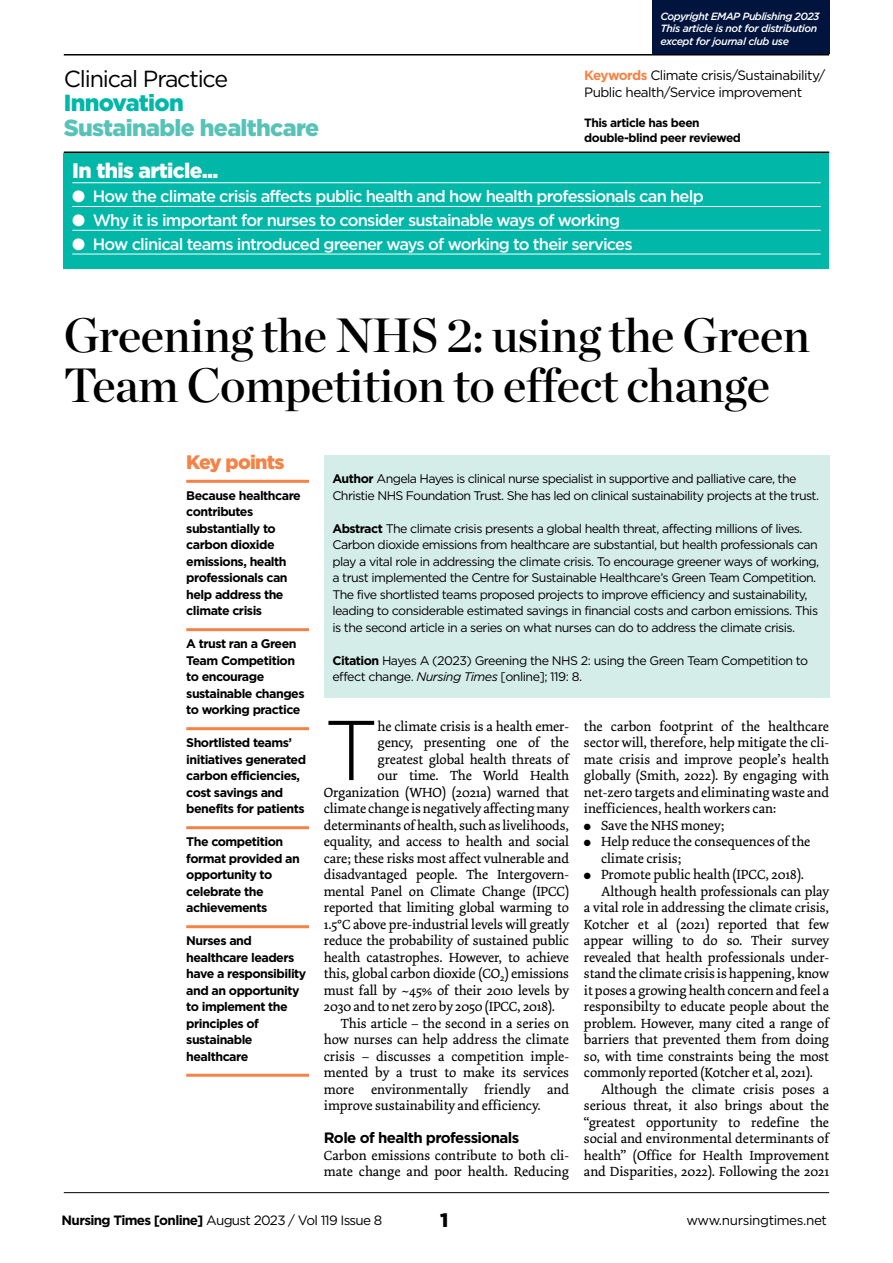
<style>
.page{position:relative;width:893px;height:1263px;background:#fff}
.page>*{position:absolute;margin:0;border:0;box-sizing:border-box;transform-origin:0 0}
.t1{font:300 84.6px "Gotham";color:#000}
.t2{font:48px/49.5px "Chronicle Display Semi";letter-spacing:-.01em;color:#000}
.t3{font:900 23.25px "Gotham";letter-spacing:-.03em;color:#57c3b7}
.t4{font:23.25px "Gotham";letter-spacing:-.05em;color:#000}
.t5{font:900 23.25px "Gotham";letter-spacing:-.03em;color:#00b7a8}
.t6{font:900 21px "Gotham";letter-spacing:-.03em;color:#fff}
.t7{font:900 19.5px "Gotham";letter-spacing:-.04em;color:#f58345}
.t8{font:900 19.5px "Gotham";color:#000}
.t9{font:500 16.5px "Gotham";letter-spacing:-.05em;color:#fff}
.t10{font:700 15px "Gotham";letter-spacing:-.04em;color:#000}
.t11{font:13.95px/16.5px "Dolly Pro";letter-spacing:-.01em;color:#000}
.t12{font:13.5px/16.5px "Gotham";letter-spacing:-.04em;color:#000}
.t13{font:12.45px/16.5px "Gotham";letter-spacing:-.045em;color:#000}
.t14{font:700 12.45px/16.5px "Gotham";letter-spacing:-.04em;color:#000}
.t15{font:700 12px/14.2px "Gotham";letter-spacing:-.04em;color:#000}
.t16{font:italic 500 10.5px/12.8px "Gotham";letter-spacing:-.04em;color:#fff}
.s1{font-weight:700;color:#f58345}
.s2{font-weight:700}
.s3{font-style:italic}
</style>
<div class="page">
<div style="left:652px;top:0;width:177px;height:54px;background:#00143e"></div>
<hr style="left:64px;top:152px;width:765px;height:1px;background:#000">
<hr style="left:64px;top:54px;width:765px;height:2px;background:#000">
<hr style="left:64px;top:1192px;width:765px;height:1px;background:#000">
<hr style="left:186px;top:480px;width:123px;height:3px;background:#f58345">
<hr style="left:186px;top:628px;width:123px;height:3px;background:#f58345">
<hr style="left:186px;top:727px;width:123px;height:3px;background:#f58345">
<hr style="left:186px;top:826px;width:123px;height:3px;background:#f58345">
<hr style="left:186px;top:925px;width:123px;height:3px;background:#f58345">
<hr style="left:186px;top:1074px;width:123px;height:3px;background:#f58345">
<div style="left:324px;top:455px;width:505px;height:243px;background:#d5ede9"></div>
<div style="left:64px;top:153px;width:765px;height:115px;background:#00b7a8"></div>
<hr style="left:72px;top:182px;width:749px;height:1px;background:#fff">
<hr style="left:72px;top:206px;width:749px;height:1px;background:#fff">
<hr style="left:72px;top:230px;width:749px;height:1px;background:#fff">
<hr style="left:72px;top:254px;width:749px;height:1px;background:#fff">
<h3 class="t4" style="left:64px;top:64px;width:166px">Clinical Practice</h3>
<h3 class="t5" style="left:64px;top:87px;width:122px">Innovation</h3>
<h3 class="t3" style="left:64px;top:112px;width:257px">Sustainable healthcare</h3>
<p class="t16" style="left:660px;top:9px;width:161px">Copyright EMAP Publishing 2023<br>This article is not for distribution except for journal club use</p>
<p class="t12" style="left:584px;top:67px;width:243px"><span class="s1">Keywords</span> Climate crisis/Sustainability/<br>Public health/Service improvement</p>
<p class="t15" style="left:584px;top:116px;width:158px">This article has been double-blind peer reviewed</p>
<h3 class="t6" style="left:72px;top:156px;width:148px">In this article...</h3>
<p class="t9" style="left:72px;top:185px;width:633px">● How the climate crisis affects public health and how health professionals can help</p>
<p class="t9" style="left:72px;top:209px;width:549px">● Why it is important for nurses to consider sustainable ways of working</p>
<p class="t9" style="left:72px;top:233px;width:562px">● How clinical teams introduced greener ways of working to their services</p>
<h2 class="t2" style="left:64px;top:307px;width:748px">Greening the NHS 2: using the Green<br>Team Competition to effect change</h2>
<h3 class="t7" style="left:186px;top:449px;width:100px">Key points</h3>
<p class="t14" style="left:186px;top:487px;width:116px">Because healthcare contributes substantially to carbon dioxide emissions, health professionals can help address the climate crisis</p>
<p class="t14" style="left:186px;top:635px;width:120px">A trust ran a Green<br>Team Competition to encourage sustainable changes to working practice</p>
<p class="t14" style="left:186px;top:734px;width:121px">Shortlisted teams’ initiatives generated carbon efficiencies, cost savings and benefits for patients</p>
<p class="t14" style="left:186px;top:833px;width:115px">The competition format provided an opportunity to celebrate the achievements</p>
<p class="t14" style="left:186px;top:932px;width:122px">Nurses and healthcare leaders have a responsibility and an opportunity to implement the principles of sustainable healthcare</p>
<p class="t13" style="left:332px;top:470px;width:488px"><span class="s2">Author</span> Angela Hayes is clinical nurse specialist in supportive and palliative care, the<br>Christie NHS Foundation Trust. She has led on clinical sustainability projects at the trust.</p>
<p class="t13" style="left:332px;top:520px;width:488px"><span class="s2">Abstract</span> The climate crisis presents a global health threat, affecting millions of lives.<br>Carbon dioxide emissions from healthcare are substantial, but health professionals can play a vital role in addressing the climate crisis. To encourage greener ways of working, a trust implemented the Centre for Sustainable Healthcare’s Green Team Competition.<br>The five shortlisted teams proposed projects to improve efficiency and sustainability, leading to considerable estimated savings in financial costs and carbon emissions. This is the second article in a series on what nurses can do to address the climate crisis.</p>
<p class="t13" style="left:332px;top:652px;width:477px"><span class="s2">Citation</span> Hayes A (2023) Greening the NHS 2: using the Green Team Competition to effect change. <span class="s3">Nursing Times</span> [online]; 119: 8.</p>
<h1 class="t1" style="left:324px;top:697px;width:56px">T</h1>
<p class="t11" style="left:378px;top:718px;width:193px">he climate crisis is a health emer-</p>
<p class="t11" style="left:378px;top:734px;width:193px">gency, presenting one of the</p>
<p class="t11" style="left:378px;top:751px;width:193px">greatest global health threats of</p>
<p class="t11" style="left:378px;top:767px;width:193px">our time. The World Health</p>
<p class="t11" style="left:324px;top:784px;width:247px">Organization (WHO) (2021a) warned that</p>
<p class="t11" style="left:324px;top:800px;width:247px">climate change is negatively affecting many</p>
<p class="t11" style="left:324px;top:817px;width:247px">determinants of health, such as livelihoods,</p>
<p class="t11" style="left:324px;top:833px;width:247px">equality, and access to health and social</p>
<p class="t11" style="left:324px;top:850px;width:247px">care; these risks most affect vulnerable and</p>
<p class="t11" style="left:324px;top:866px;width:247px">disadvantaged people. The Intergovern-</p>
<p class="t11" style="left:324px;top:883px;width:247px">mental Panel on Climate Change (IPCC)</p>
<p class="t11" style="left:324px;top:899px;width:247px">reported that limiting global warming to</p>
<p class="t11" style="left:324px;top:916px;width:247px">1.5°C above pre-industrial levels will greatly</p>
<p class="t11" style="left:324px;top:932px;width:247px">reduce the probability of sustained public</p>
<p class="t11" style="left:324px;top:949px;width:247px">health catastrophes. However, to achieve</p>
<p class="t11" style="left:324px;top:965px;width:247px">this, global carbon dioxide (CO<sub>2</sub>) emissions</p>
<p class="t11" style="left:324px;top:982px;width:247px">must fall by ~45% of their 2010 levels by</p>
<p class="t11" style="left:324px;top:998px;width:233px">2030 and to net zero by 2050 (IPCC, 2018).</p>
<p class="t11" style="left:341px;top:1015px;width:230px">This article – the second in a series on</p>
<p class="t11" style="left:324px;top:1031px;width:247px">how nurses can help address the climate</p>
<p class="t11" style="left:324px;top:1048px;width:247px">crisis – discusses a competition imple-</p>
<p class="t11" style="left:324px;top:1064px;width:247px">mented by a trust to make its services</p>
<p class="t11" style="left:324px;top:1081px;width:247px">more environmentally friendly and</p>
<p class="t11" style="left:324px;top:1097px;width:218px">improve sustainability and efficiency.</p>
<p class="t10" style="left:324px;top:1128px;width:197px">Role of health professionals</p>
<p class="t11" style="left:324px;top:1147px;width:247px">Carbon emissions contribute to both cli&shy;mate change and poor health. Reducing</p>
<p class="t11" style="left:584px;top:718px;width:247px;text-align:justify">the carbon footprint of the healthcare sector will, therefore, help mitigate the cli&shy;mate crisis and improve people’s health globally (Smith, 2022). By engaging with net-zero targets and eliminating waste and inefficiences, health workers can:</p>
<p class="t11" style="left:584px;top:817px;width:142px">● Save the NHS money;</p>
<p class="t11" style="left:601px;top:833px;width:211px;text-indent:-17px">● Help reduce the consequences of the climate crisis;</p>
<p class="t11" style="left:584px;top:866px;width:222px">● Promote public health (IPCC, 2018).</p>
<p class="t11" style="left:601px;top:883px;width:230px">Although health professionals can play</p>
<p class="t11" style="left:584px;top:899px;width:247px">a vital role in addressing the climate crisis,</p>
<p class="t11" style="left:584px;top:916px;width:247px">Kotcher et al (2021) reported that few</p>
<p class="t11" style="left:584px;top:932px;width:247px">appear willing to do so. Their survey</p>
<p class="t11" style="left:584px;top:949px;width:247px">revealed that health professionals under-</p>
<p class="t11" style="left:584px;top:965px;width:247px">stand the climate crisis is happening, know</p>
<p class="t11" style="left:584px;top:982px;width:247px">it poses a growing health concern and feel a</p>
<p class="t11" style="left:584px;top:998px;width:247px">responsibilty to educate people about the</p>
<p class="t11" style="left:584px;top:1015px;width:247px">problem. However, many cited a range of</p>
<p class="t11" style="left:584px;top:1031px;width:247px">barriers that prevented them from doing</p>
<p class="t11" style="left:584px;top:1048px;width:247px">so, with time constraints being the most</p>
<p class="t11" style="left:584px;top:1064px;width:231px">commonly reported (Kotcher et al, 2021).</p>
<p class="t11" style="left:601px;top:1081px;width:230px">Although the climate crisis poses a</p>
<p class="t11" style="left:584px;top:1097px;width:247px">serious threat, it also brings about the</p>
<p class="t11" style="left:584px;top:1114px;width:247px">“greatest opportunity to redefine the</p>
<p class="t11" style="left:584px;top:1130px;width:247px">social and environmental determinants of</p>
<p class="t11" style="left:584px;top:1147px;width:247px">health” (Office for Health Improvement</p>
<p class="t11" style="left:584px;top:1163px;width:247px">and Disparities, 2022). Following the 2021</p>
<p class="t12" style="left:62px;top:1212px;width:322px"><span class="s2">Nursing Times [online]</span> August 2023 / Vol 119 Issue 8</p>
<h3 class="t8" style="left:440px;top:1207px;width:10px">1</h3>
<p class="t12" style="left:686px;top:1212px;width:142px">www.nursingtimes.net</p>
</div>
